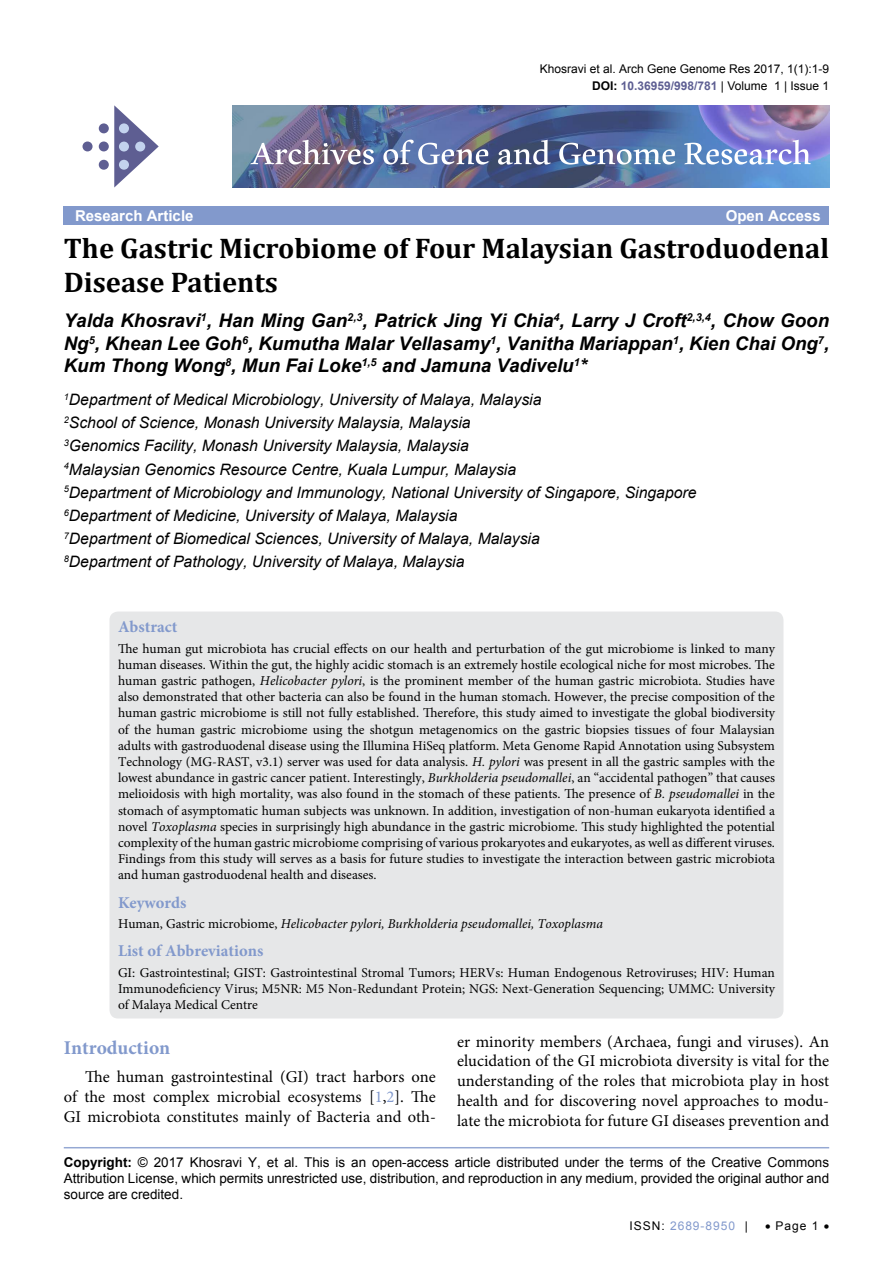
<style>
.page{position:relative;width:893px;height:1263px;background:#fff}
.page>*{position:absolute;margin:0;border:0;box-sizing:border-box;transform-origin:0 0}
.t1{font:54px "Aldhabi";color:#fff}
.t2{font:700 28.5px/34.2px "Cambria";color:#000}
.t3{font:700 19.5px "Minion Pro";color:#8299cc}
.t4{font:italic 700 18.75px/22.5px "Arial";color:#000;text-align:justify}
.t5{font:16.5px/19.8px "Minion Pro";color:#000;text-align:justify}
.t6{font:700 16.5px "Minion Pro";color:#8299cc}
.t7{font:italic 15.75px/23.1px "Arial";color:#000}
.t8{font:700 15px "Arial";color:#fff}
.t9{font:13.5px/16.2px "Minion Pro";color:#000;text-align:justify}
.t10{font:13.5px/16.2px "Arial";color:#000;text-align:justify}
.t11{font:italic 13.5px "Minion Pro";color:#000}
.t12{font:12px "Arial";color:#000}
.t13{font:700 12px "Arial";color:#5e5f93}
.t14{font:12px "Arial";letter-spacing:.08em;color:#8299cc}
.s1{color:#000}
.s2{font-weight:400;color:#000}
.s3{font-style:italic}
.s4{font-style:normal}
.s5{color:#8299cc}
.s6{font-weight:700}
</style>
<div class="page">
<hr style="left:64px;top:1147px;width:765px;height:1px;background:#8299cc">
<div style="left:64px;top:207px;width:765px;height:18px;background:#8299cc"></div>
<img style="left:233px;top:106px;width:596px;height:82px">
<svg style="left:114px;top:105px;width:45px;height:83px"></svg>
<div style="left:99px;top:123px;width:10px;height:10px;background:#5e5e92;border-radius:50%"></div>
<div style="left:83px;top:141px;width:10px;height:10px;background:#5e5e92;border-radius:50%"></div>
<div style="left:99px;top:141px;width:10px;height:10px;background:#5e5e92;border-radius:50%"></div>
<div style="left:119px;top:142px;width:10px;height:9px;background:#c3d3ee;border-radius:50%"></div>
<div style="left:135px;top:142px;width:10px;height:9px;background:#c3d3ee;border-radius:50%"></div>
<div style="left:119px;top:160px;width:10px;height:10px;background:#c3d3ee;border-radius:50%"></div>
<div style="left:119px;top:123px;width:10px;height:10px;background:#c3d3ee;border-radius:50%"></div>
<div style="left:99px;top:160px;width:10px;height:10px;background:#5e5e92;border-radius:50%"></div>
<div style="left:109px;top:611px;width:674px;height:407px;background:#e6e7e8;border-radius:9px"></div>
<p class="t12" style="left:540px;top:60px;width:291px">Khosravi et al. Arch Gene Genome Res 2017, 1(1):1-9</p>
<p class="t13" style="left:592px;top:78px;width:239px"><span class="s1">DOI:</span> 10.36959/998/781 <span class="s2">| Volume 1 | Issue 1</span></p>
<h1 class="t1" style="left:251px;top:107px;width:562px">Archives of Gene and Genome Research</h1>
<p class="t8" style="left:75px;top:206px;width:120px">Research Article</p>
<p class="t8" style="left:726px;top:206px;width:97px">Open Access</p>
<h2 class="t2" style="left:64px;top:230px;width:767px">The Gastric Microbiome of Four Malaysian Gastroduodenal<br>Disease Patients</h2>
<h3 class="t4" style="left:64px;top:310px;width:767px">Yalda Khosravi<sup>1</sup>, Han Ming Gan<sup>2,3</sup>, Patrick Jing Yi Chia<sup>4</sup>, Larry J Croft<sup>2,3,4</sup>, Chow Goon Ng<sup>5</sup>, Khean Lee Goh<sup>6</sup>, Kumutha Malar Vellasamy<sup>1</sup>, Vanitha Mariappan<sup>1</sup>, Kien Chai Ong<sup>7</sup>, Kum Thong Wong<sup>8</sup>, Mun Fai Loke<sup>1,5</sup> and Jamuna Vadivelu<sup>1</sup>*</h3>
<p class="t7" style="left:64px;top:388px;width:634px"><sup>1</sup>Department of Medical Microbiology, University of Malaya, Malaysia<br><sup>2</sup>School of Science, Monash University Malaysia, Malaysia<br><sup>3</sup>Genomics Facility, Monash University Malaysia, Malaysia<br><sup>4</sup>Malaysian Genomics Resource Centre, Kuala Lumpur, Malaysia<br><sup>5</sup>Department of Microbiology and Immunology, National University of Singapore, Singapore <sup>6</sup>Department of Medicine, University of Malaya, Malaysia<br><sup>7</sup>Department of Biomedical Sciences, University of Malaya, Malaysia<br><sup>8</sup>Department of Pathology, University of Malaya, Malaysia</p>
<p class="t6" style="left:118px;top:615px;width:61px">Abstract</p>
<p class="t9" style="left:118px;top:640px;width:658px">The human gut microbiota has crucial effects on our health and perturbation of the gut microbiome is linked to many human diseases. Within the gut, the highly acidic stomach is an extremely hostile ecological niche for most microbes. The human gastric pathogen, <span class="s3">Helicobacter pylori</span>, is the prominent member of the human gastric microbiota. Studies have also demonstrated that other bacteria can also be found in the human stomach. However, the precise composition of the human gastric microbiome is still not fully established. Therefore, this study aimed to investigate the global biodiversity of the human gastric microbiome using the shotgun metagenomics on the gastric biopsies tissues of four Malaysian adults with gastroduodenal disease using the Illumina HiSeq platform. Meta Genome Rapid Annotation using Subsystem Technology (MG-RAST, v3.1) server was used for data analysis. <span class="s3">H. pylori</span> was present in all the gastric samples with the lowest abundance in gastric cancer patient. Interestingly, <span class="s3">Burkholderia pseudomallei</span>, an “accidental pathogen” that causes melioidosis with high mortality, was also found in the stomach of these patients. The presence of <span class="s3">B. pseudomallei</span> in the stomach of asymptomatic human subjects was unknown. In addition, investigation of non-human eukaryota identified a novel <span class="s3">Toxoplasma</span> species in surprisingly high abundance in the gastric microbiome. This study highlighted the potential complexity of the human gastric microbiome comprising of various prokaryotes and eukaryotes, as well as different viruses.<br>Findings from this study will serves as a basis for future studies to investigate the interaction between gastric microbiota and human gastroduodenal health and diseases.</p>
<p class="t6" style="left:118px;top:891px;width:70px">Keywords</p>
<p class="t11" style="left:118px;top:914px;width:486px"><span class="s4">Human, Gastric microbiome,</span> Helicobacter pylori, Burkholderia pseudomallei, Toxoplasma</p>
<p class="t6" style="left:118px;top:939px;width:147px">List of Abbreviations</p>
<p class="t9" style="left:118px;top:964px;width:658px">GI: Gastrointestinal; GIST: Gastrointestinal Stromal Tumors; HERVs: Human Endogenous Retroviruses; HIV: Human Immunodeficiency Virus; M5NR: M5 Non-Redundant Protein; NGS: Next-Generation Sequencing; UMMC: University of Malaya Medical Centre</p>
<h3 class="t3" style="left:64px;top:1034px;width:108px">Introduction</h3>
<p class="t5" style="left:64px;top:1067px;width:374px;text-indent:21px">The human gastrointestinal (GI) tract harbors one of the most complex microbial ecosystems [<span class="s5">1</span>,<span class="s5">2</span>]. The GI microbiota constitutes mainly of Bacteria and oth-</p>
<p class="t5" style="left:457px;top:1031px;width:374px">er minority members (Archaea, fungi and viruses). An elucidation of the GI microbiota diversity is vital for the understanding of the roles that microbiota play in host health and for discovering novel approaches to modu&shy;late the microbiota for future GI diseases prevention and</p>
<p class="t10" style="left:64px;top:1154px;width:767px"><span class="s6">Copyright:</span> © 2017 Khosravi Y, et al. This is an open-access article distributed under the terms of the Creative Commons Attribution License, which permits unrestricted use, distribution, and reproduction in any medium, provided the original author and source are credited.</p>
<p class="t14" style="left:630px;top:1217px;width:120px"><span class="s1">ISSN:</span> 2689-8950 <span class="s1">|</span></p>
<p class="t12" style="left:765px;top:1218px;width:66px">• Page 1 •</p>
</div>
